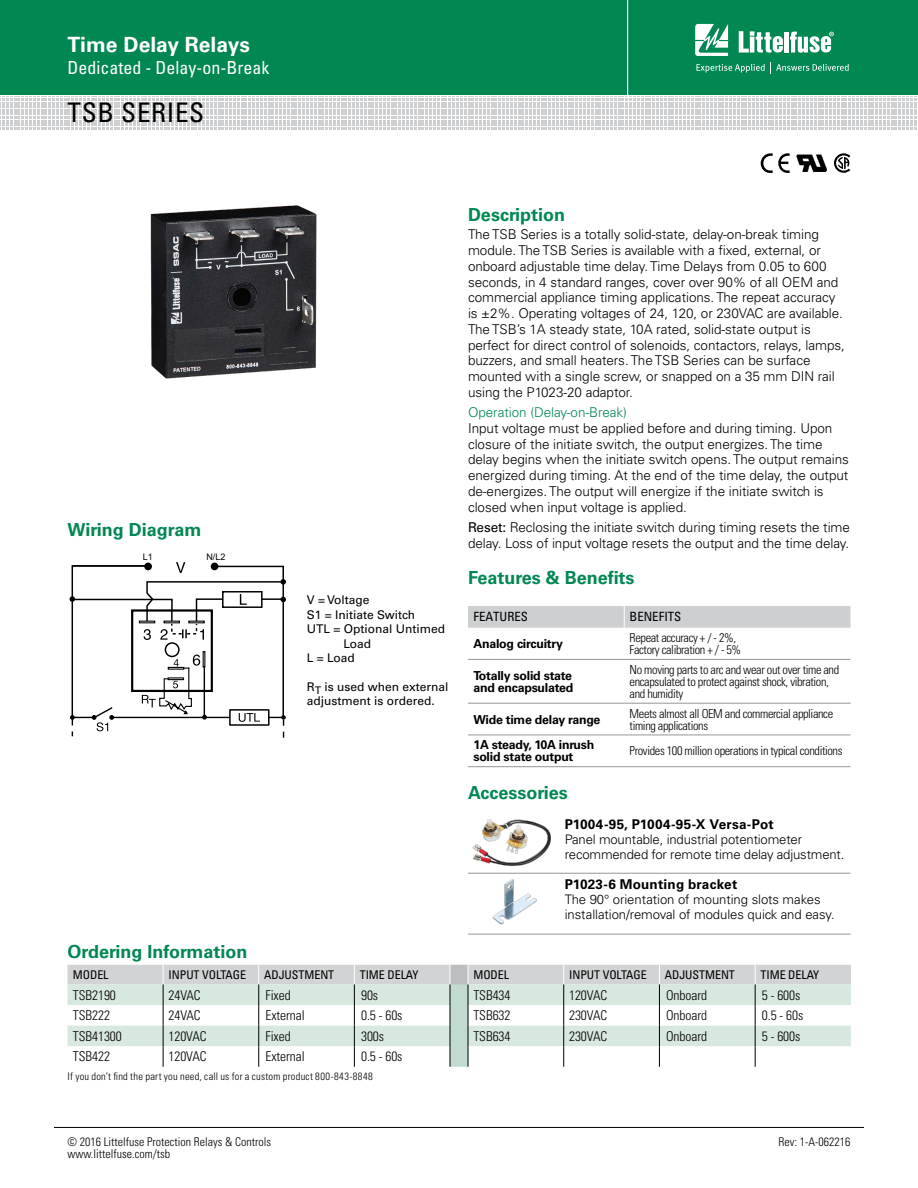
<style>
.page{position:relative;width:918px;height:1188px;background:#fff}
.page>*{position:absolute;margin:0;border:0;box-sizing:border-box;transform-origin:0 0}
.t1{font:condensed 27px "Univers LT Std";letter-spacing:.025em;color:#000}
.t2{font:700 21px "Univers LT Std";color:#fff}
.Facts_Subhead{font:700 18px "Univers LT Std";color:#008752}
.t3{font:condensed 18px "Univers LT Std";color:#fff}
.Body_text{font:300 13.5px/15.8px "Univers LT Std";letter-spacing:-.005em;color:#000}
.Ordering_Info_text{font:300 condensed 13.5px "Univers LT Std";letter-spacing:-.005em;color:#000}
.Acess_table_text{font:700 13.5px "Univers LT Std";letter-spacing:.02em;color:#000}
.Body_text-2{font:700 13.5px "Univers LT Std";letter-spacing:.015em;color:#000}
.Acess_table_text-2{font:300 13.2px/15px "Univers LT Std";letter-spacing:-.015em;color:#000}
.SubTitleTOC{font:condensed 12.75px "Univers LT Std";color:#000}
.Benefits_text{font:300 condensed 12.3px/12px "Univers LT Std";letter-spacing:-.03em;color:#000}
.features_text{font:700 12.3px/12px "Univers LT Std";letter-spacing:-.02em;color:#000}
.Chart_Text{font:12px/14.4px "Univers LT Std";color:#000}
.web_address{font:300 condensed 12px "Univers LT Std";color:#000}
.Order_info_chart_hea{font:condensed 12px "Univers LT Std";letter-spacing:-.005em;color:#000}
.Ordering_Info_text-2{font:300 condensed 10.5px "Univers LT Std";letter-spacing:.025em;color:#000}
.t4{font:9px "Arial";color:#000}
.s1{color:#008752}
.s2{font-weight:400}
</style>
<div class="page">
<div style="left:0;top:0;width:918px;height:95px;background:#008752"></div>
<svg style="left:0;top:96px;width:917px;height:34px"></svg>
<hr style="left:627px;top:0;width:1px;height:98px;background:#fff">
<svg style="left:695px;top:24px;width:33px;height:32px"></svg>
<div style="left:784px;top:32px;width:5px;height:21px;background:#fff"></div>
<svg style="left:790px;top:32px;width:44px;height:21px"></svg>
<svg style="left:739px;top:31px;width:44px;height:22px"></svg>
<svg style="left:696px;top:62px;width:153px;height:11px"></svg>
<hr style="left:54px;top:1127px;width:810px;height:1px;background:#000">
<hr style="left:468px;top:659px;width:156px;height:1px;background:#939598">
<hr style="left:624px;top:659px;width:226px;height:1px;background:#939598">
<hr style="left:468px;top:703px;width:156px;height:1px;background:#939598">
<hr style="left:624px;top:703px;width:226px;height:1px;background:#939598">
<hr style="left:468px;top:735px;width:156px;height:1px;background:#939598">
<hr style="left:624px;top:735px;width:226px;height:1px;background:#939598">
<hr style="left:468px;top:766px;width:156px;height:1px;background:#939598">
<hr style="left:624px;top:766px;width:226px;height:1px;background:#939598">
<div style="left:468px;top:606px;width:382px;height:22px;background:#cdcfd0"></div>
<hr style="left:559px;top:934px;width:291px;height:1px;background:#939598">
<hr style="left:468px;top:873px;width:91px;height:1px;background:#939598">
<hr style="left:468px;top:934px;width:91px;height:1px;background:#939598">
<hr style="left:559px;top:873px;width:291px;height:1px;background:#939598">
<img style="left:472px;top:819px;width:79px;height:47px">
<img style="left:492px;top:879px;width:45px;height:46px">
<img style="left:796px;top:154px;width:31px;height:18px">
<svg style="left:834px;top:153px;width:16px;height:20px"></svg>
<svg style="left:761px;top:153px;width:29px;height:20px"></svg>
<svg style="left:68px;top:964px;width:783px;height:103px"></svg>
<img style="left:150px;top:205px;width:167px;height:174px">
<svg style="left:70px;top:562px;width:216px;height:176px"></svg>
<h2 class="t2" style="left:68px;top:33px;width:184px">Time Delay Relays</h2>
<h3 class="t3" style="left:68px;top:56px;width:203px">Dedicated - Delay-on-Break</h3>
<p class="t1" style="left:68px;top:96px;width:138px">TSB SERIES</p>
<p class="Facts_Subhead" style="left:68px;top:519px;width:135px">Wiring Diagram</p>
<p class="t4" style="left:143px;top:551px;width:12px">L1</p>
<p class="t4" style="left:206px;top:551px;width:21px">N/L2</p>
<p class="Chart_Text" style="left:307px;top:593px;width:64px">V = Voltage</p>
<p class="Chart_Text" style="left:307px;top:607px;width:110px">S1 = Initiate Switch</p>
<p class="Chart_Text" style="left:343px;top:622px;width:103px;text-indent:-37px">UTL = Optional Untimed<br>Load</p>
<p class="Chart_Text" style="left:307px;top:651px;width:50px">L = Load</p>
<p class="Chart_Text" style="left:307px;top:679px;width:143px">R<sub>T</sub> is used when external adjustment is ordered.</p>
<p class="Facts_Subhead" style="left:468px;top:204px;width:99px">Description</p>
<p class="Body_text" style="left:468px;top:227px;width:379px">The TSB Series is a totally solid-state, delay-on-break timing module. The TSB Series is available with a fixed, external, or onboard adjustable time delay. Time Delays from 0.05 to 600 seconds, in 4 standard ranges, cover over 90% of all OEM and commercial appliance timing applications. The repeat accuracy is ±2%. Operating voltages of 24, 120, or 230VAC are available.<br>The TSB’s 1A steady state, 10A rated, solid-state output is perfect for direct control of solenoids, contactors, relays, lamps, buzzers, and small heaters. The TSB Series can be surface mounted with a single screw, or snapped on a 35 mm DIN rail using the P1023-20 adaptor.</p>
<p class="Body_text" style="left:468px;top:404px;width:382px"><span class="s1">Operation (Delay-on-Break)<br></span>Input voltage must be applied before and during timing. Upon closure of the initiate switch, the output energizes. The time delay begins when the initiate switch opens. The output remains energized during timing. At the end of the time delay, the output de-energizes. The output will energize if the initiate switch is closed when input voltage is applied.</p>
<p class="Body_text" style="left:468px;top:519px;width:383px"><span class="s2">Reset:</span> Reclosing the initiate switch during timing resets the time delay. Loss of input voltage resets the output and the time delay.</p>
<p class="Facts_Subhead" style="left:468px;top:567px;width:168px">Features &amp; Benefits</p>
<p class="SubTitleTOC" style="left:473px;top:609px;width:56px">FEATURES</p>
<p class="SubTitleTOC" style="left:630px;top:609px;width:53px">BENEFITS</p>
<p class="features_text" style="left:473px;top:638px;width:91px">Analog circuitry</p>
<p class="Benefits_text" style="left:630px;top:632px;width:113px">Repeat accuracy + / - 2%,<br>Factory calibration + / - 5%</p>
<p class="features_text" style="left:473px;top:670px;width:101px">Totally solid state and encapsulated</p>
<p class="Benefits_text" style="left:630px;top:663px;width:211px">No moving parts to arc and wear out over time and encapsulated to protect against shock, vibration, and humidity</p>
<p class="features_text" style="left:473px;top:713px;width:129px">Wide time delay range</p>
<p class="Benefits_text" style="left:630px;top:707px;width:205px">Meets almost all OEM and commercial appliance timing applications</p>
<p class="features_text" style="left:473px;top:739px;width:122px">1A steady, 10A inrush solid state output</p>
<p class="Benefits_text" style="left:630px;top:745px;width:214px">Provides 100 million operations in typical conditions</p>
<p class="Facts_Subhead" style="left:468px;top:783px;width:101px">Accessories</p>
<p class="Acess_table_text" style="left:565px;top:817px;width:211px">P1004-95, P1004-95-X Versa-Pot</p>
<p class="Acess_table_text-2" style="left:565px;top:832px;width:281px">Panel mountable, industrial potentiometer recommended for remote time delay adjustment.</p>
<p class="Body_text-2" style="left:565px;top:876px;width:174px">P1023-6 Mounting bracket</p>
<p class="Acess_table_text-2" style="left:565px;top:892px;width:272px">The 90° orientation of mounting slots makes installation/removal of modules quick and easy.</p>
<p class="Facts_Subhead" style="left:68px;top:941px;width:181px">Ordering Information</p>
<p class="Order_info_chart_hea" style="left:73px;top:967px;width:37px">MODEL</p>
<p class="Order_info_chart_hea" style="left:169px;top:967px;width:79px">INPUT VOLTAGE</p>
<p class="Order_info_chart_hea" style="left:264px;top:967px;width:72px">ADJUSTMENT</p>
<p class="Order_info_chart_hea" style="left:360px;top:967px;width:60px">TIME DELAY</p>
<p class="Order_info_chart_hea" style="left:473px;top:967px;width:37px">MODEL</p>
<p class="Order_info_chart_hea" style="left:569px;top:967px;width:79px">INPUT VOLTAGE</p>
<p class="Order_info_chart_hea" style="left:665px;top:967px;width:72px">ADJUSTMENT</p>
<p class="Order_info_chart_hea" style="left:761px;top:967px;width:60px">TIME DELAY</p>
<p class="Ordering_Info_text" style="left:73px;top:987px;width:45px">TSB2190</p>
<p class="Ordering_Info_text" style="left:169px;top:987px;width:34px">24VAC</p>
<p class="Ordering_Info_text" style="left:266px;top:987px;width:27px">Fixed</p>
<p class="Ordering_Info_text" style="left:361px;top:987px;width:19px">90s</p>
<p class="Ordering_Info_text" style="left:473px;top:987px;width:39px">TSB434</p>
<p class="Ordering_Info_text" style="left:569px;top:987px;width:40px">120VAC</p>
<p class="Ordering_Info_text" style="left:666px;top:987px;width:42px">Onboard</p>
<p class="Ordering_Info_text" style="left:762px;top:987px;width:40px">5 - 600s</p>
<p class="Ordering_Info_text" style="left:73px;top:1007px;width:39px">TSB222</p>
<p class="Ordering_Info_text" style="left:169px;top:1007px;width:34px">24VAC</p>
<p class="Ordering_Info_text" style="left:266px;top:1007px;width:41px">External</p>
<p class="Ordering_Info_text" style="left:361px;top:1007px;width:43px">0.5 - 60s</p>
<p class="Ordering_Info_text" style="left:473px;top:1007px;width:39px">TSB632</p>
<p class="Ordering_Info_text" style="left:569px;top:1007px;width:40px">230VAC</p>
<p class="Ordering_Info_text" style="left:666px;top:1007px;width:42px">Onboard</p>
<p class="Ordering_Info_text" style="left:762px;top:1007px;width:43px">0.5 - 60s</p>
<p class="Ordering_Info_text" style="left:73px;top:1028px;width:50px">TSB41300</p>
<p class="Ordering_Info_text" style="left:169px;top:1028px;width:40px">120VAC</p>
<p class="Ordering_Info_text" style="left:266px;top:1028px;width:27px">Fixed</p>
<p class="Ordering_Info_text" style="left:361px;top:1028px;width:25px">300s</p>
<p class="Ordering_Info_text" style="left:473px;top:1028px;width:39px">TSB634</p>
<p class="Ordering_Info_text" style="left:569px;top:1028px;width:40px">230VAC</p>
<p class="Ordering_Info_text" style="left:666px;top:1028px;width:42px">Onboard</p>
<p class="Ordering_Info_text" style="left:762px;top:1028px;width:40px">5 - 600s</p>
<p class="Ordering_Info_text" style="left:73px;top:1049px;width:39px">TSB422</p>
<p class="Ordering_Info_text" style="left:169px;top:1049px;width:40px">120VAC</p>
<p class="Ordering_Info_text" style="left:266px;top:1049px;width:41px">External</p>
<p class="Ordering_Info_text" style="left:361px;top:1049px;width:43px">0.5 - 60s</p>
<p class="Ordering_Info_text-2" style="left:68px;top:1070px;width:307px">If you don’t find the part you need, call us for a custom product 800-843-8848</p>
<p class="web_address" style="left:68px;top:1134px;width:205px">© 2016 Littelfuse Protection Relays &amp; Controls</p>
<p class="web_address" style="left:68px;top:1146px;width:104px">www.littelfuse.com/tsb</p>
<p class="web_address" style="left:779px;top:1134px;width:73px">Rev: 1-A-062216</p>
</div>
